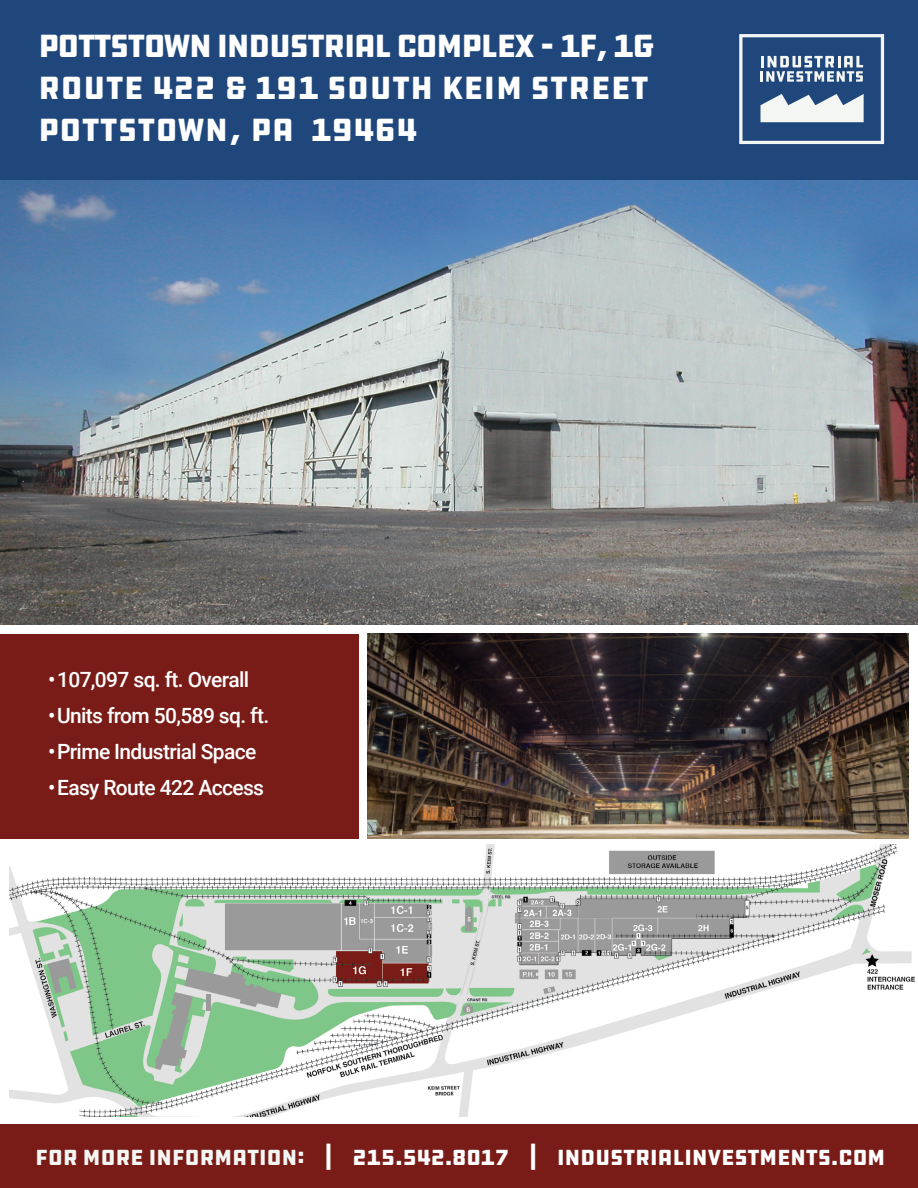
<style>
.page{position:relative;width:918px;height:1188px;background:#fff}
.page>*{position:absolute;margin:0;border:0;box-sizing:border-box;transform-origin:0 0}
.t1{font:33px/42px "DDC Hardware";color:#fff}
.t2{font:22.5px "DDC Hardware";letter-spacing:-.02em;color:#fff}
.t3{font:500 21px "Roboto";letter-spacing:-.03em;color:#fff}
.s1{color:#f4f6f3}
</style>
<div class="page">
<div style="left:0;top:162px;width:358px;height:677px;background:#791c17"></div>
<img style="left:0;top:180px;width:918px;height:445px">
<div style="left:0;top:625px;width:918px;height:9px;background:#fff"></div>
<div style="left:0;top:0;width:918px;height:180px;background:#20477c"></div>
<svg style="left:739px;top:34px;width:145px;height:110px"></svg>
<div style="left:0;top:1125px;width:918px;height:63px;background:#791c17"></div>
<img style="left:9px;top:844px;width:906px;height:273px">
<img style="left:368px;top:634px;width:541px;height:205px">
<div style="left:206px;top:994px;width:5px;height:17px;background:#9a9a9b"></div>
<h1 class="t1" style="left:38px;top:25px;width:619px">POTTSTOWN INDUSTRIAL COMPLEX – 1F, 1G<br>ROUTE 422 &amp; 191 SOUTH KEIM STREET<br>POTTSTOWN, PA 19464</h1>
<p class="t3" style="left:48px;top:665px;width:203px">•107,097 sq. ft. Overall</p>
<p class="t3" style="left:48px;top:701px;width:223px">•Units from 50,589 sq. ft.</p>
<p class="t3" style="left:48px;top:737px;width:210px">•Prime Industrial Space</p>
<p class="t3" style="left:48px;top:773px;width:218px">•Easy Route 422 Access</p>
<p class="t2" style="left:35px;top:1143px;width:852px"><span class="s1">FOR MORE INFORMATION:</span> | 215.542.8017 | INDUSTRIALINVESTMENTS.COM</p>
</div>
